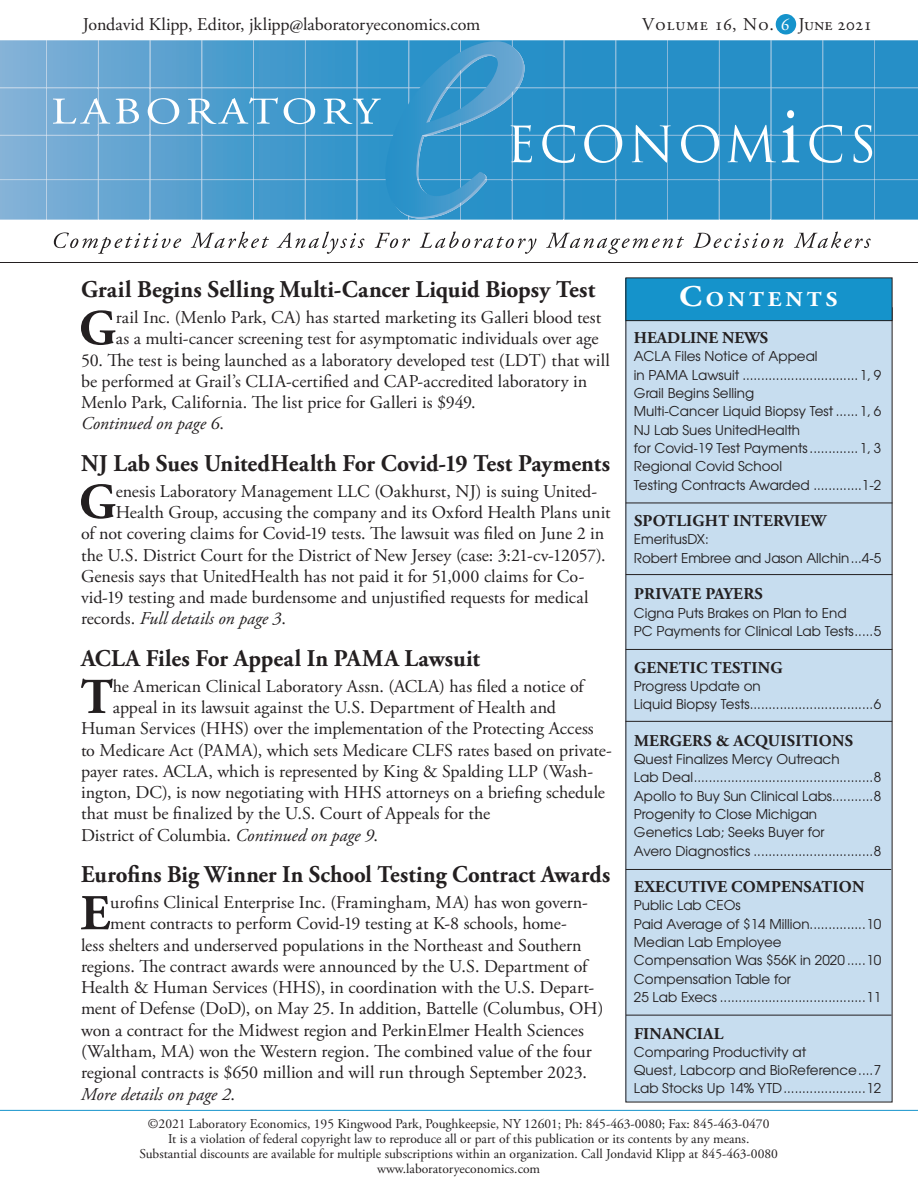
<style>
.page{position:relative;width:918px;height:1188px;background:#fff}
.page>*{position:absolute;margin:0;border:0;box-sizing:border-box;transform-origin:0 0}
.Table_Head{font:700 50.1px "Adobe Garamond Pro";color:#231f20}
.Table_Head-2{font:700 24px "Adobe Garamond Pro";letter-spacing:.005em;color:#231f20}
.Table_Head-3{font:700 24px "Adobe Garamond Pro";letter-spacing:.005em;color:#231f20;scale:.95 1}
.t1{font:700 21px "Adobe Garamond Pro";letter-spacing:.17em;color:#fff;scale:1.1 1}
.Table_Head-4{font:18px/21.3px "Adobe Garamond Pro";letter-spacing:.005em;color:#231f20}
.Table_Head-5{font:italic 18px "Adobe Garamond Pro";color:#231f20}
.t2{font:700 16.5px "Adobe Garamond Pro";letter-spacing:.015em;color:#231f20}
.Table_Text{font:13.5px/18.3px "Te X Gyre Adventor";color:#231f20}
.articletext{font:13.5px "Adobe Garamond Pro";color:#231f20}
.s1{color:#fff}
.s2{font-style:italic}
.s3{font-size:30px}
.s4{font-style:normal}
</style>
<div class="page">
<svg style="left:54px;top:232px;width:127px;height:22px"></svg>
<svg style="left:191px;top:232px;width:78px;height:16px"></svg>
<svg style="left:277px;top:232px;width:87px;height:22px"></svg>
<svg style="left:375px;top:233px;width:35px;height:15px"></svg>
<svg style="left:420px;top:232px;width:117px;height:22px"></svg>
<svg style="left:546px;top:233px;width:138px;height:21px"></svg>
<svg style="left:693px;top:233px;width:90px;height:15px"></svg>
<svg style="left:794px;top:232px;width:77px;height:16px"></svg>
<hr style="left:0;top:262px;width:918px;height:1px;background:#231f20">
<svg style="left:0;top:40px;width:918px;height:180px;background:#469ccd"></svg>
<div style="left:776px;top:15px;width:19px;height:19px;background:#1593cb;border-radius:50%"></div>
<div style="left:776px;top:14px;width:20px;height:20px;border:2px solid #1593cb;border-radius:50%"></div>
<div style="left:626px;top:308px;width:266px;height:794px;background:#c7ddef"></div>
<div style="left:626px;top:278px;width:266px;height:43px;background:#1593cb"></div>
<div style="left:626px;top:278px;width:266px;height:43px;border:1px solid #231f20"></div>
<hr style="left:626px;top:503px;width:267px;height:1px;background:#231f20">
<hr style="left:626px;top:869px;width:265px;height:1px;background:#231f20">
<hr style="left:626px;top:721px;width:266px;height:1px;background:#231f20">
<hr style="left:626px;top:1015px;width:266px;height:1px;background:#231f20">
<hr style="left:0;top:1110px;width:918px;height:1px;background:#1593cb">
<hr style="left:626px;top:574px;width:267px;height:1px;background:#231f20">
<hr style="left:626px;top:649px;width:266px;height:1px;background:#231f20">
<p class="Table_Head-4" style="left:83px;top:14px;width:399px">Jondavid Klipp, Editor, jklipp@laboratoryeconomics.com</p>
<p class="Table_Head-4" style="left:642px;top:14px;width:232px">Volume 16, No. <span class="s1">6</span> June 2021</p>
<p class="Table_Head-2" style="left:81px;top:276px;width:516px">Grail Begins Selling Multi-Cancer Liquid Biopsy Test</p>
<p class="Table_Head" style="left:79px;top:299px;width:38px">G</p>
<p class="Table_Head-4" style="left:116px;top:307px;width:487px">rail Inc. (Menlo Park, CA) has started marketing its Galleri blood test as a multi-cancer screening test for asymptomatic individuals over age</p>
<p class="Table_Head-4" style="left:81px;top:350px;width:530px">50. The test is being launched as a laboratory developed test (LDT) that will be performed at Grail’s CLIA-certified and CAP-accredited laboratory in Menlo Park, California. The list price for Galleri is $949.<br><span class="s2">Continued on page 6</span>.</p>
<p class="Table_Head-2" style="left:81px;top:449px;width:531px">NJ Lab Sues UnitedHealth For Covid-19 Test Payments</p>
<p class="Table_Head" style="left:79px;top:473px;width:38px">G</p>
<p class="Table_Head-4" style="left:116px;top:481px;width:483px">enesis Laboratory Management LLC (Oakhurst, NJ) is suing United-</p>
<p class="t1" style="left:679px;top:287px;width:145px"><span class="s3">C</span>ONTENTS</p>
<p class="t2" style="left:634px;top:328px;width:136px">HEADLINE NEWS</p>
<p class="Table_Text" style="left:634px;top:347px;width:249px">ACLA Files Notice of Appeal<br>in PAMA Lawsuit ...............................1, 9<br>Grail Begins Selling<br>Multi-Cancer Liquid Biopsy Test ......1, 6</p>
<p class="Table_Text" style="left:634px;top:420px;width:249px">NJ Lab Sues UnitedHealth<br>for Covid-19 Test Payments.............1, 3</p>
<p class="Table_Text" style="left:634px;top:456px;width:249px">Regional Covid School<br>Testing Contracts Awarded .............1-2</p>
<p class="t2" style="left:634px;top:511px;width:194px">SPOTLIGHT INTERVIEW</p>
<p class="Table_Text" style="left:634px;top:530px;width:249px">EmeritusDX:<br>Robert Embree and Jason Allchin...4-5</p>
<p class="t2" style="left:634px;top:585px;width:130px">PRIVATE PAYERS</p>
<p class="Table_Text" style="left:634px;top:603px;width:249px">Cigna Puts Brakes on Plan to End<br>PC Payments for Clinical Lab Tests.....5</p>
<p class="t2" style="left:634px;top:658px;width:150px">GENETIC TESTING</p>
<p class="Table_Text" style="left:634px;top:676px;width:249px">Progress Update on<br>Liquid Biopsy Tests.................................6</p>
<p class="t2" style="left:634px;top:731px;width:221px">MERGERS &amp; ACQUISITIONS</p>
<p class="Table_Text" style="left:634px;top:749px;width:249px">Quest Finalizes Mercy Outreach<br>Lab Deal................................................8</p>
<p class="Table_Text" style="left:634px;top:786px;width:249px">Apollo to Buy Sun Clinical Labs...........8</p>
<p class="Table_Text" style="left:634px;top:804px;width:249px">Progenity to Close Michigan<br>Genetics Lab; Seeks Buyer for<br>Avero Diagnostics ................................8</p>
<p class="t2" style="left:634px;top:877px;width:232px">EXECUTIVE COMPENSATION</p>
<p class="Table_Text" style="left:634px;top:896px;width:249px">Public Lab CEOs<br>Paid Average of $14 Million...............10</p>
<p class="Table_Text" style="left:634px;top:932px;width:249px">Median Lab Employee<br>Compensation Was $56K in 2020 .....10</p>
<p class="Table_Text" style="left:634px;top:969px;width:249px">Compensation Table for<br>25 Lab Execs .......................................11</p>
<p class="t2" style="left:634px;top:1024px;width:91px">FINANCIAL</p>
<p class="Table_Text" style="left:634px;top:1042px;width:249px">Comparing Productivity at<br>Quest, Labcorp and BioReference....7</p>
<p class="Table_Text" style="left:634px;top:1079px;width:249px">Lab Stocks Up 14% YTD......................12</p>
<p class="articletext" style="left:148px;top:1115px;width:623px">©2021 Laboratory Economics, 195 Kingwood Park, Poughkeepsie, NY 12601; Ph: 845-463-0080; Fax: 845-463-0470</p>
<p class="articletext" style="left:168px;top:1130px;width:583px">It is a violation of federal copyright law to reproduce all or part of this publication or its contents by any means.</p>
<p class="articletext" style="left:139px;top:1145px;width:640px">Substantial discounts are available for multiple subscriptions within an organization. Call Jondavid Klipp at 845-463-0080</p>
<p class="articletext" style="left:377px;top:1160px;width:165px">www.laboratoryeconomics.com</p>
<p class="Table_Head-4" style="left:116px;top:502px;width:496px">Health Group, accusing the company and its Oxford Health Plans unit</p>
<p class="Table_Head-4" style="left:81px;top:524px;width:525px">of not covering claims for Covid-19 tests. The lawsuit was filed on June 2 in</p>
<p class="Table_Head-4" style="left:81px;top:545px;width:526px">the U.S. District Court for the District of New Jersey (case: 3:21-cv-12057).</p>
<p class="Table_Head-4" style="left:81px;top:566px;width:505px">Genesis says that UnitedHealth has not paid it for 51,000 claims for Co-</p>
<p class="Table_Head-4" style="left:81px;top:587px;width:509px">vid-19 testing and made burdensome and unjustified requests for medical</p>
<p class="Table_Head-5" style="left:81px;top:608px;width:206px"><span class="s4">records.</span> Full details on page 3<span class="s4">.</span></p>
<p class="Table_Head-2" style="left:81px;top:644px;width:401px">ACLA Files For Appeal In PAMA Lawsuit</p>
<p class="Table_Head" style="left:81px;top:668px;width:34px">T</p>
<p class="Table_Head-4" style="left:113px;top:676px;width:472px">he American Clinical Laboratory Assn. (ACLA) has filed a notice of</p>
<p class="Table_Head-4" style="left:113px;top:697px;width:445px">appeal in its lawsuit against the U.S. Department of Health and</p>
<p class="Table_Head-4" style="left:81px;top:719px;width:514px">Human Services (HHS) over the implementation of the Protecting Access</p>
<p class="Table_Head-4" style="left:81px;top:740px;width:532px">to Medicare Act (PAMA), which sets Medicare CLFS rates based on private-</p>
<p class="Table_Head-4" style="left:81px;top:761px;width:514px">payer rates. ACLA, which is represented by King &amp; Spalding LLP (Wash-</p>
<p class="Table_Head-4" style="left:81px;top:782px;width:525px">ington, DC), is now negotiating with HHS attorneys on a briefing schedule</p>
<p class="Table_Head-4" style="left:81px;top:804px;width:411px">that must be finalized by the U.S. Court of Appeals for the</p>
<p class="Table_Head-4" style="left:81px;top:825px;width:299px">District of Columbia. <span class="s2">Continued on page 9</span>.</p>
<p class="Table_Head-3" style="left:81px;top:861px;width:559px">Eurofins Big Winner In School Testing Contract Awards</p>
<p class="Table_Head" style="left:80px;top:884px;width:31px">E</p>
<p class="Table_Head-4" style="left:110px;top:892px;width:479px">urofins Clinical Enterprise Inc. (Framingham, MA) has won govern-</p>
<p class="Table_Head-4" style="left:110px;top:914px;width:458px">ment contracts to perform Covid-19 testing at K-8 schools, home-</p>
<p class="Table_Head-4" style="left:81px;top:935px;width:502px">less shelters and underserved populations in the Northeast and Southern</p>
<p class="Table_Head-4" style="left:81px;top:956px;width:508px">regions. The contract awards were announced by the U.S. Department of</p>
<p class="Table_Head-4" style="left:81px;top:977px;width:515px">Health &amp; Human Services (HHS), in coordination with the U.S. Depart-</p>
<p class="Table_Head-4" style="left:81px;top:999px;width:524px">ment of Defense (DoD), on May 25. In addition, Battelle (Columbus, OH)</p>
<p class="Table_Head-4" style="left:81px;top:1020px;width:504px">won a contract for the Midwest region and PerkinElmer Health Sciences</p>
<p class="Table_Head-4" style="left:81px;top:1041px;width:512px">(Waltham, MA) won the Western region. The combined value of the four</p>
<p class="Table_Head-4" style="left:81px;top:1063px;width:507px">regional contracts is $650 million and will run through September 2023.</p>
<p class="Table_Head-5" style="left:81px;top:1083px;width:156px">More details on page 2<span class="s4">.</span></p>
</div>
